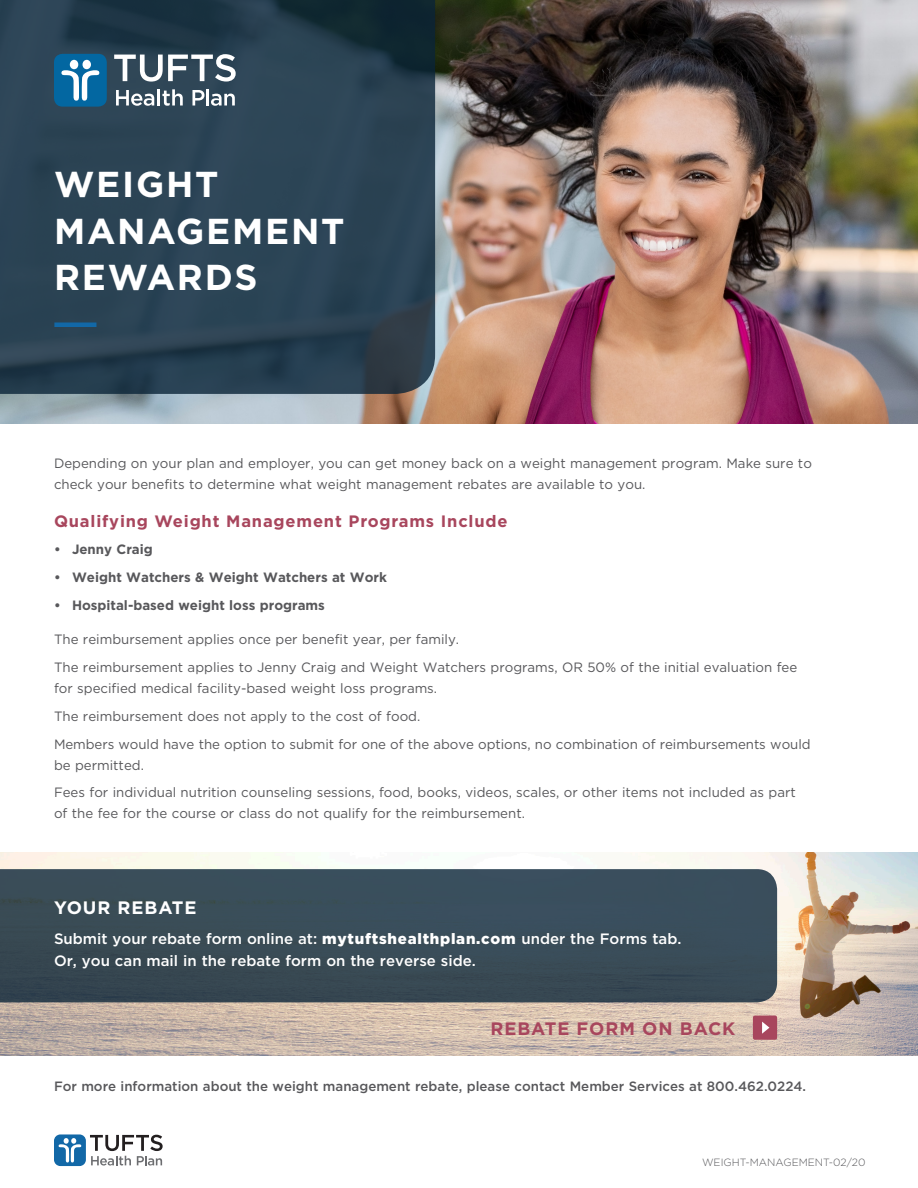
<style>
.page{position:relative;width:918px;height:1188px;background:#fff}
.page>*{position:absolute;margin:0;border:0;box-sizing:border-box;transform-origin:0 0}
.Book_18_24_light_blu{font:700 36px/46.5px "Gotham";letter-spacing:.05em;color:#fff}
.t1{font:700 18px "Gotham";letter-spacing:.05em;color:#a8465d}
.t2{font:700 18px "Gotham";letter-spacing:.05em;color:#fff}
.t3{font:700 16.5px "Gotham";letter-spacing:.05em;color:#a8465d}
.t4{font:500 15px "Gotham";color:#fff}
.t5{font:13.5px/21px "Gotham";color:#58585b}
.t6{font:500 13.5px "Gotham";color:#58585b}
.t7{font:700 13.5px "Gotham";color:#58585b}
.t8{font:300 10.5px "Gotham";color:#58585b}
.s1{font-weight:900}
</style>
<div class="page">
<img style="left:0;top:0;width:918px;height:423px">
<svg style="left:0;top:0;width:435px;height:394px;background:#294051"></svg>
<svg style="left:114px;top:54px;width:122px;height:28px"></svg>
<svg style="left:116px;top:90px;width:38px;height:16px"></svg>
<hr style="left:157px;top:89px;width:3px;height:17px;background:#fff">
<svg style="left:162px;top:89px;width:21px;height:17px"></svg>
<svg style="left:192px;top:90px;width:12px;height:16px"></svg>
<hr style="left:206px;top:89px;width:3px;height:17px;background:#fff">
<svg style="left:211px;top:94px;width:24px;height:12px"></svg>
<div style="left:54px;top:54px;width:53px;height:53px;background:#0367a1;border-radius:9px"></div>
<div style="left:83px;top:60px;width:8px;height:9px;background:#fff;border-radius:50%"></div>
<svg style="left:61px;top:70px;width:38px;height:31px"></svg>
<div style="left:70px;top:60px;width:8px;height:9px;background:#fff;border-radius:50%"></div>
<div style="left:54px;top:322px;width:42px;height:5px;background:#1268a7"></div>
<svg style="left:90px;top:1135px;width:73px;height:31px"></svg>
<div style="left:54px;top:1134px;width:32px;height:32px;background:#1268a7;border-radius:6px"></div>
<svg style="left:59px;top:1138px;width:22px;height:24px"></svg>
<img style="left:0;top:852px;width:918px;height:204px">
<svg style="left:0;top:869px;width:777px;height:133px;background:#394b57"></svg>
<div style="left:753px;top:1016px;width:24px;height:24px;background:#a8465d;border-radius:2px"></div>
<svg style="left:762px;top:1022px;width:7px;height:12px"></svg>
<p class="Book_18_24_light_blu" style="left:54px;top:161px;width:292px">WEIGHT<br>MANAGEMENT<br>REWARDS</p>
<p class="t5" style="left:54px;top:453px;width:759px">Depending on your plan and employer, you can get money back on a weight management program. Make sure to check your benefits to determine what weight management rebates are available to you.</p>
<p class="t3" style="left:54px;top:510px;width:455px">Qualifying Weight Management Programs Include</p>
<p class="t7" style="left:54px;top:541px;width:100px">• Jenny Craig</p>
<p class="t7" style="left:54px;top:568px;width:335px">• Weight Watchers &amp; Weight Watchers at Work</p>
<p class="t7" style="left:54px;top:596px;width:272px">• Hospital-based weight loss programs</p>
<p class="t5" style="left:54px;top:629px;width:407px">The reimbursement applies once per benefit year, per family.</p>
<p class="t5" style="left:54px;top:657px;width:745px">The reimbursement applies to Jenny Craig and Weight Watchers programs, OR 50% of the initial evaluation fee for specified medical facility-based weight loss programs.</p>
<p class="t5" style="left:54px;top:705px;width:368px">The reimbursement does not apply to the cost of food.</p>
<p class="t5" style="left:54px;top:733px;width:758px">Members would have the option to submit for one of the above options, no combination of reimbursements would be permitted.</p>
<p class="t5" style="left:54px;top:782px;width:743px">Fees for individual nutrition counseling sessions, food, books, videos, scales, or other items not included as part of the fee for the course or class do not qualify for the reimbursement.</p>
<p class="t2" style="left:54px;top:896px;width:144px">YOUR REBATE</p>
<p class="t4" style="left:54px;top:929px;width:629px">Submit your rebate form online at: <span class="s1">mytuftshealthplan.com</span> under the Forms tab.</p>
<p class="t4" style="left:54px;top:951px;width:423px">Or, you can mail in the rebate form on the reverse side.</p>
<p class="t1" style="left:491px;top:1017px;width:246px">REBATE FORM ON BACK</p>
<p class="t6" style="left:54px;top:1078px;width:754px">For more information about the weight management rebate, please contact Member Services at 800.462.0224.</p>
<p class="t8" style="left:702px;top:1156px;width:165px">WEIGHT-MANAGEMENT-02/20</p>
</div>
